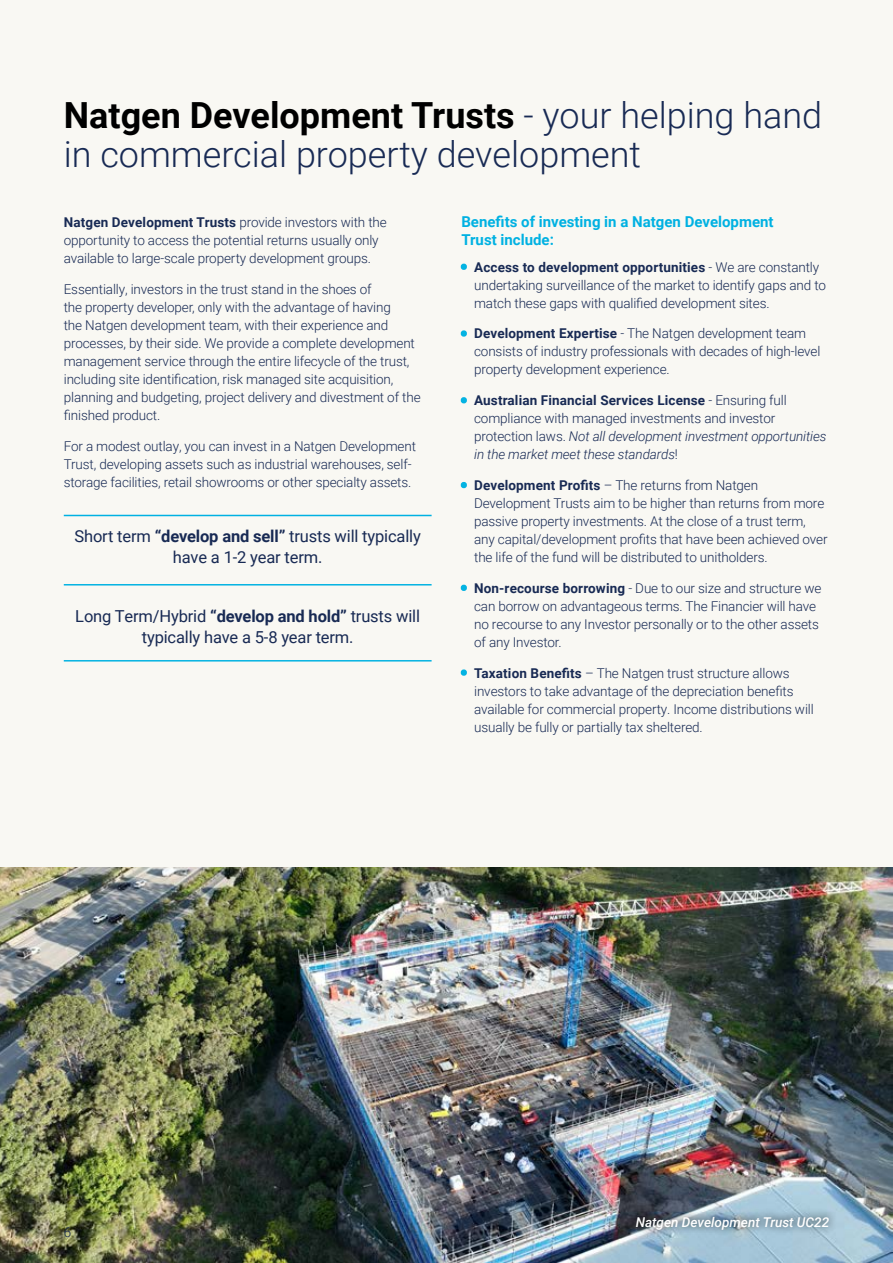
<style>
.page{position:relative;width:893px;height:1263px;background:#f9f8f3}
.page>*{position:absolute;margin:0;border:0;box-sizing:border-box;transform-origin:0 0}
.t1{font:300 36px/39px "Roboto";color:#182a54}
.t2{font:16.5px/21px "Roboto";letter-spacing:-.01em;color:#182a54;text-align:center}
.t3{font:700 15px/18px "Roboto";color:#00b1e2}
.t4{font:300 13.5px/18px "Roboto";letter-spacing:-.01em;color:#182a54}
.t5{font:italic 500 13.5px "Roboto";color:#fff}
.s1{font-weight:700;color:#000}
.s2{font-weight:700}
.s3{font-weight:700;color:#04b3e2}
.s4{font-style:italic}
</style>
<div class="page">
<hr style="left:64px;top:515px;width:368px;height:1px;background:#00b1e2">
<hr style="left:64px;top:584px;width:368px;height:1px;background:#04b3e2">
<hr style="left:64px;top:660px;width:368px;height:1px;background:#04b3e2">
<img style="left:0;top:867px;width:893px;height:396px">
<div style="left:627px;top:1207px;width:210px;height:31px;background:#000;opacity:.75"></div>
<h1 class="t1" style="left:64px;top:94px;width:760px"><span class="s1">Natgen Development Trusts</span> - your helping hand in commercial property development</h1>
<p class="t4" style="left:64px;top:213px;width:324px"><span class="s2">Natgen Development Trusts</span> provide investors with the opportunity to access the potential returns usually only available to large-scale property development groups.</p>
<p class="t4" style="left:64px;top:280px;width:358px">Essentially, investors in the trust stand in the shoes of<br>the property developer, only with the advantage of having<br>the Natgen development team, with their experience and processes, by their side. We provide a complete development management service through the entire lifecycle of the trust, including site identification, risk managed site acquisition, planning and budgeting, project delivery and divestment of the finished product.</p>
<p class="t4" style="left:64px;top:436px;width:354px">For a modest outlay, you can invest in a Natgen Development<br>Trust, developing assets such as industrial warehouses, self&shy;storage facilities, retail showrooms or other specialty assets.</p>
<p class="t2" style="left:75px;top:525px;width:348px">Short term <span class="s2">“develop and sell”</span> trusts will typically have a 1-2 year term.</p>
<p class="t2" style="left:75px;top:605px;width:346px">Long Term/Hybrid <span class="s2">“develop and hold”</span> trusts will typically have a 5-8 year term.</p>
<p class="t3" style="left:461px;top:212px;width:314px">Benefits of investing in a Natgen Development<br>Trust include:</p>
<p class="t4" style="left:474px;top:257px;width:353px;text-indent:-13px"><span class="s3">•</span> <span class="s2">Access to development opportunities</span> - We are constantly undertaking surveillance of the market to identify gaps and to match these gaps with qualified development sites.</p>
<p class="t4" style="left:474px;top:324px;width:348px;text-indent:-13px"><span class="s3">•</span> <span class="s2">Development Expertise</span> - The Natgen development team consists of industry professionals with decades of high-level property development experience.</p>
<p class="t4" style="left:474px;top:391px;width:354px;text-indent:-13px"><span class="s3">•</span> <span class="s2">Australian Financial Services License</span> - Ensuring full compliance with managed investments and investor protection laws. <span class="s4">Not all development investment opportunities in the market meet these standards</span>!</p>
<p class="t4" style="left:474px;top:476px;width:355px;text-indent:-13px"><span class="s3">•</span> <span class="s2">Development Profits</span> – The returns from Natgen Development Trusts aim to be higher than returns from more passive property investments. At the close of a trust term, any capital/development profits that have been achieved over the life of the fund will be distributed to unitholders.</p>
<p class="t4" style="left:474px;top:578px;width:349px;text-indent:-13px"><span class="s3">•</span> <span class="s2">Non-recourse borrowing</span> - Due to our size and structure we can borrow on advantageous terms. The Financier will have no recourse to any Investor personally or to the other assets of any Investor.</p>
<p class="t4" style="left:474px;top:663px;width:341px;text-indent:-13px"><span class="s3">•</span> <span class="s2">Taxation Benefits</span> – The Natgen trust structure allows investors to take advantage of the depreciation benefits available for commercial property. Income distributions will usually be fully or partially tax sheltered.</p>
<p class="t4" style="left:64px;top:1222px;width:9px">6</p>
<p class="t5" style="left:636px;top:1212px;width:195px">Natgen Development Trust UC22</p>
</div>
